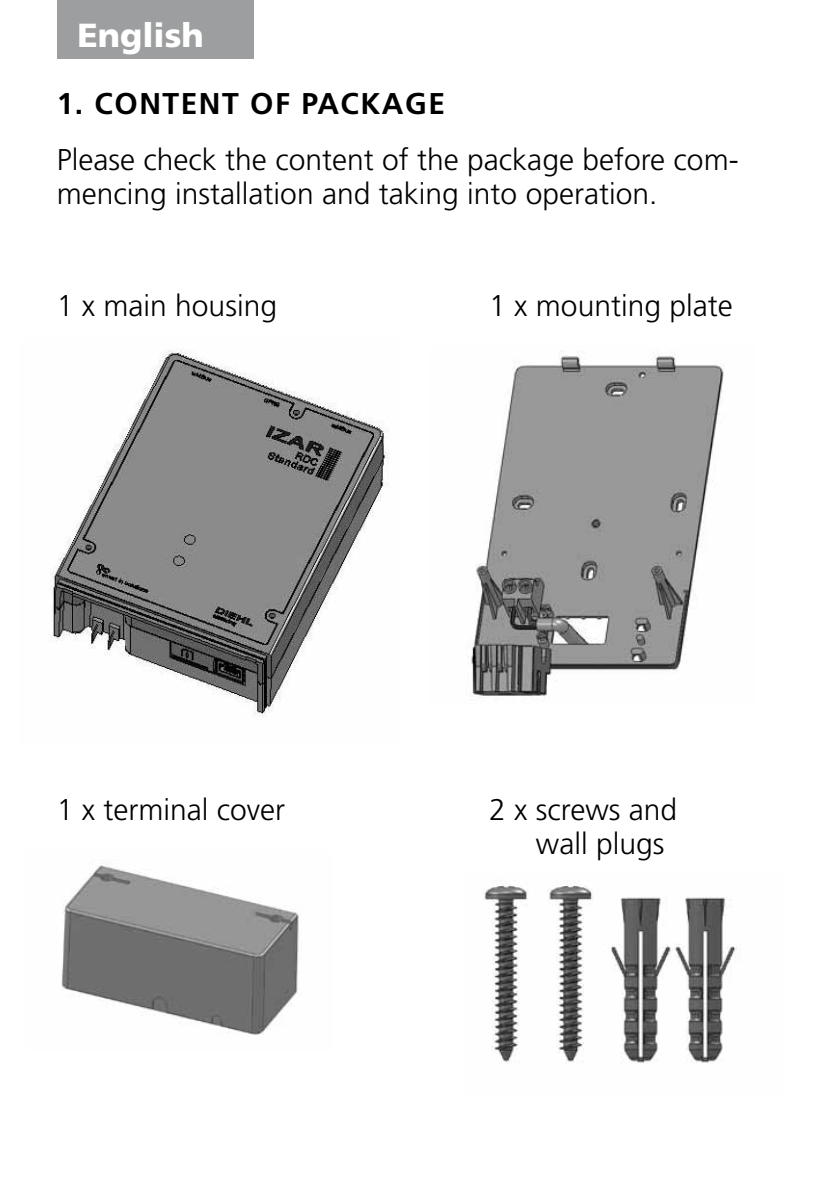
<style>
.page{position:relative;width:840px;height:1191px;background:#fff}
.page>*{position:absolute;margin:0;border:0;box-sizing:border-box;transform-origin:0 0}
.t1{font:900 33.2px "Frutiger";color:#fff}
.t2{font:300 30px/34px "Frutiger";color:#000}
.t3{font:700 30px "Frutiger";letter-spacing:.05em;color:#000}
</style>
<div class="page">
<div style="left:57px;top:0;width:196px;height:59px;background:#9c9e9f"></div>
<img style="left:50px;top:350px;width:339px;height:367px">
<img style="left:468px;top:351px;width:257px;height:348px">
<img style="left:61px;top:865px;width:238px;height:170px">
<img style="left:484px;top:880px;width:257px;height:183px">
<p class="t1" style="left:77px;top:15px;width:128px">English</p>
<p class="t3" style="left:57px;top:86px;width:389px">1. CONTENT OF PACKAGE</p>
<p class="t2" style="left:57px;top:143px;width:683px">Please check the content of the package before com&shy;mencing installation and taking into operation.</p>
<p class="t2" style="left:57px;top:289px;width:222px">1 x main housing</p>
<p class="t2" style="left:489px;top:289px;width:245px">1 x mounting plate</p>
<p class="t2" style="left:57px;top:793px;width:230px">1 x terminal cover</p>
<p class="t2" style="left:535px;top:793px;width:143px;text-indent:-47px">2 x screws and wall plugs</p>
</div>
